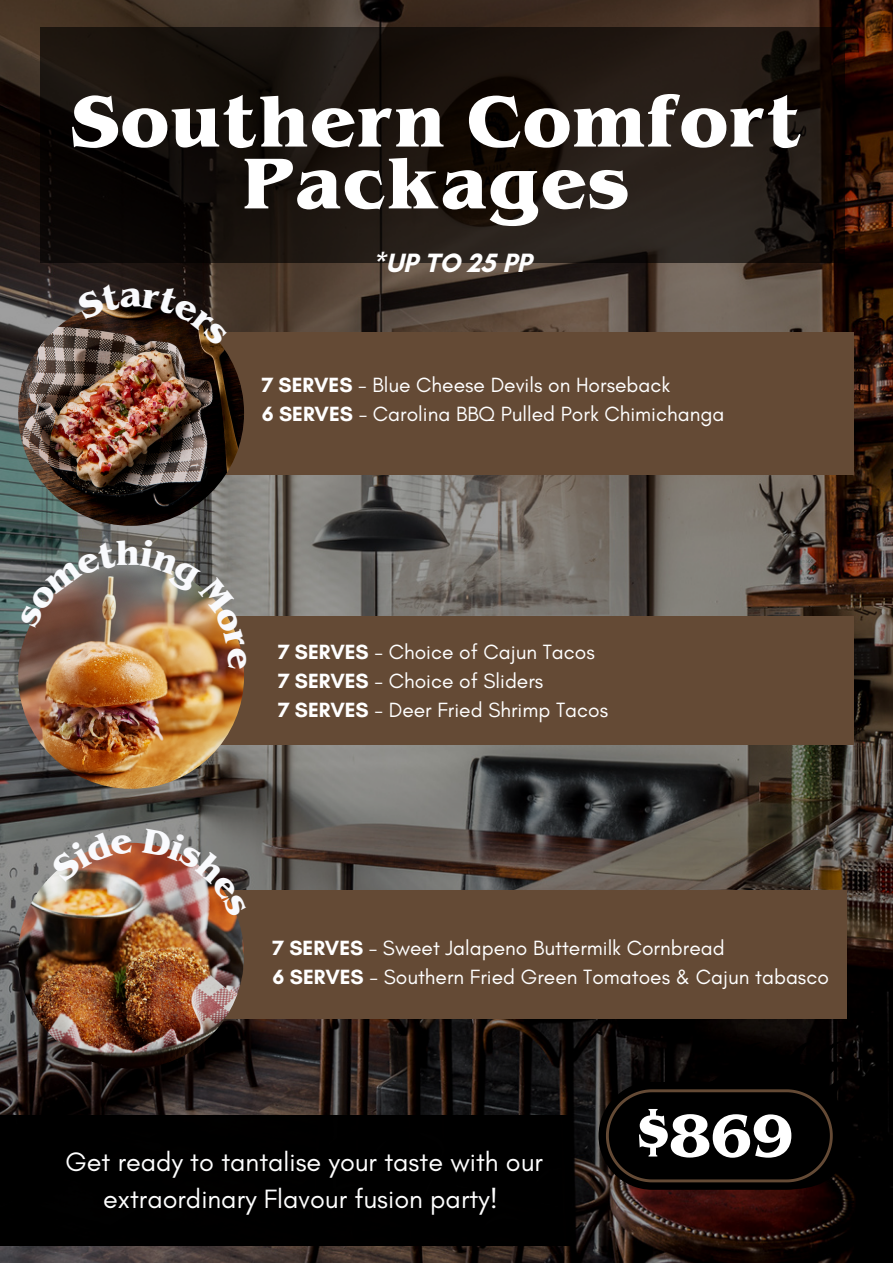
<style>
.page{position:relative;width:893px;height:1264px;background:#fff}
.page>*{position:absolute;margin:0;border:0;box-sizing:border-box;transform-origin:0 0}
.t1{font:700 65.85px/61.8px "Benguiat";color:#fff;text-align:center}
.t2{font:700 54.45px "Benguiat";color:#fff}
.t3{font:700 31.35px "Benguiat";color:#f9fafd}
.t4{font:27px/37px "Glacial Indifference";color:#fff;text-align:center}
.t5{font:700 27px "Glacial Indifference";color:#fff}
.t6{font:21px "Glacial Indifference";color:#fff}
.s1{font-weight:700}
</style>
<div class="page">
<img style="left:0;top:0;width:892px;height:1262px">
<div style="left:200px;top:616px;width:653px;height:128px;background:#644a35"></div>
<div style="left:200px;top:332px;width:653px;height:143px;background:#644a35"></div>
<svg style="left:41px;top:28px;width:803px;height:235px;background:#1a130e"></svg>
<img style="left:18px;top:300px;width:226px;height:226px;border-radius:50%">
<img style="left:18px;top:563px;width:226px;height:225px;border-radius:50%">
<div style="left:193px;top:890px;width:654px;height:128px;background:#644a35"></div>
<img style="left:18px;top:842px;width:226px;height:226px;border-radius:50%">
<div style="left:0;top:1114px;width:570px;height:131px;background:#000"></div>
<svg style="left:598px;top:1040px;width:274px;height:149px;background:#080605"></svg>
<svg style="left:76px;top:283px;width:153px;height:64px;background:#37281f"></svg>
<svg style="left:19px;top:541px;width:98px;height:87px;background:#69625b"></svg>
<img style="left:139px;top:539px;width:108px;height:130px">
<svg style="left:49px;top:831px;width:84px;height:51px;background:#9b7c6e"></svg>
<img style="left:142px;top:828px;width:106px;height:89px">
<p class="t1" style="left:69px;top:91px;width:734px">Southern Comfort<br>Packages</p>
<p class="t5" style="left:372px;top:247px;width:161px">*UP TO 25 PP</p>
<p class="t3" style="left:115px;top:533px;width:26px">h</p>
<p class="t6" style="left:262px;top:372px;width:410px"><span class="s1">7 SERVES</span> - Blue Cheese Devils on Horseback</p>
<p class="t6" style="left:262px;top:401px;width:464px"><span class="s1">6 SERVES</span> - Carolina BBQ Pulled Pork Chimichanga</p>
<p class="t6" style="left:278px;top:639px;width:318px"><span class="s1">7 SERVES</span> - Choice of Cajun Tacos</p>
<p class="t6" style="left:278px;top:668px;width:267px"><span class="s1">7 SERVES</span> - Choice of Sliders</p>
<p class="t6" style="left:278px;top:697px;width:331px"><span class="s1">7 SERVES</span> - Deer Fried Shrimp Tacos</p>
<p class="t6" style="left:272px;top:934px;width:453px"><span class="s1">7 SERVES</span> - Sweet Jalapeno Buttermilk Cornbread</p>
<p class="t6" style="left:272px;top:963px;width:557px"><span class="s1">6 SERVES</span> - Southern Fried Green Tomatoes &amp; Cajun tabasco</p>
<p class="t4" style="left:65px;top:1143px;width:479px">Get ready to tantalise your taste with our extraordinary Flavour fusion party!</p>
<p class="t2" style="left:637px;top:1100px;width:157px">$869</p>
</div>
